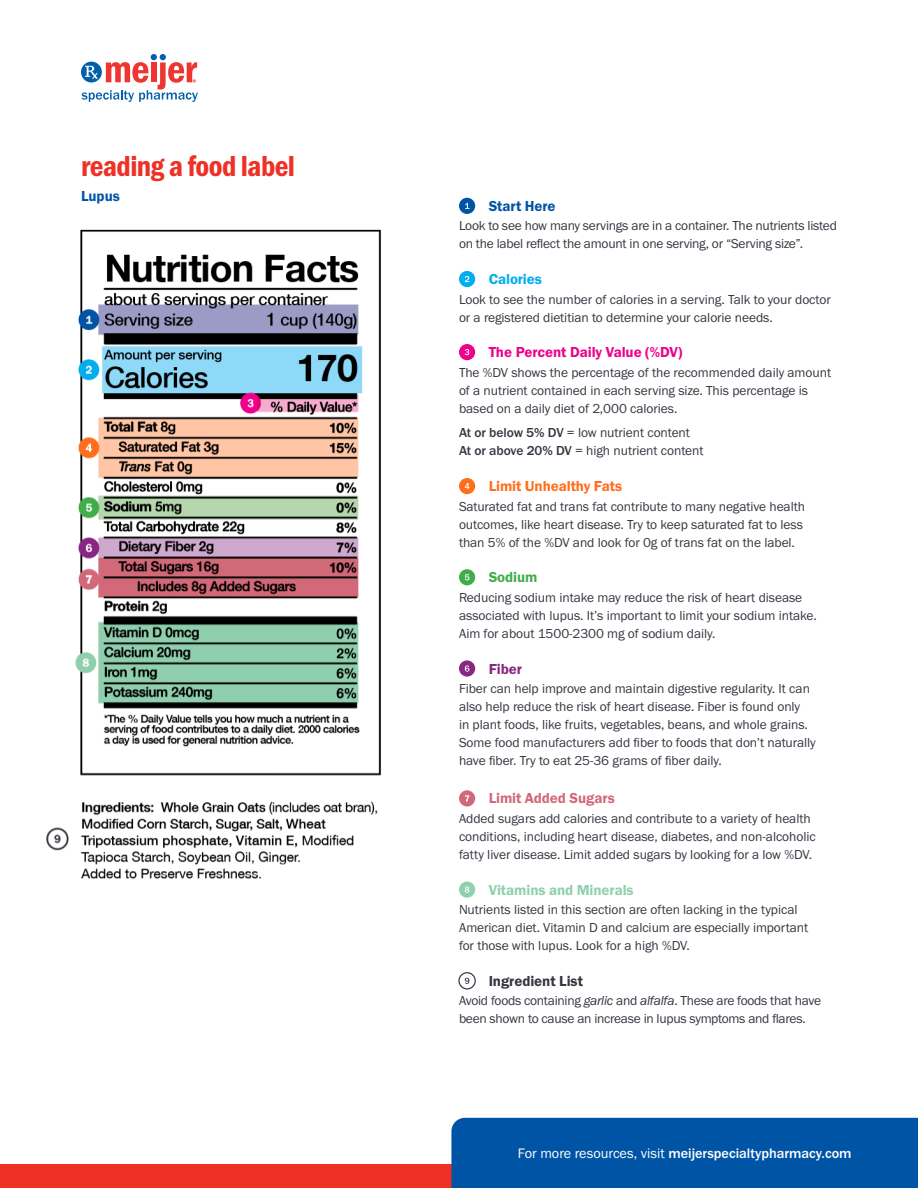
<style>
.page{position:relative;width:918px;height:1188px;background:#fff}
.page>*{position:absolute;margin:0;border:0;box-sizing:border-box;transform-origin:0 0}
.t1{font:30px "Franklin Gothic URW Con Dem";letter-spacing:-.02em;color:#ee3124}
.t2{font:15px "Franklin Gothic URW Dem";letter-spacing:-.005em;color:#ec008c}
.t3{font:15px "Franklin Gothic URW Dem";letter-spacing:-.005em;color:#90d0ae}
.t4{font:15px "Franklin Gothic URW Dem";letter-spacing:-.005em;color:#ff6e1d}
.t5{font:15px "Franklin Gothic URW Dem";letter-spacing:-.005em;color:#d26978}
.t6{font:15px "Franklin Gothic URW Dem";letter-spacing:-.005em;color:#0054a6}
.t7{font:15px "Franklin Gothic URW Dem";letter-spacing:-.005em;color:#343741}
.t8{font:15px "Franklin Gothic URW Dem";letter-spacing:-.005em;color:#00aeef}
.t9{font:15px "Franklin Gothic URW Dem";letter-spacing:-.005em;color:#41ad49}
.t10{font:15px "Franklin Gothic URW Dem";letter-spacing:-.005em;color:#872882}
.t11{font:500 14.25px "Franklin Gothic URW";color:#fff}
.t12{font:13.5px/18px "Franklin Gothic URW Boo";letter-spacing:-.005em;color:#343741}
.s1{font-family:"Franklin Gothic URW";font-weight:500}
.s2{font-family:"Franklin Gothic URW Boo Ita"}
.s3{font-family:"Franklin Gothic URW Boo";font-weight:400}
</style>
<div class="page">
<svg style="left:82px;top:54px;width:116px;height:48px"></svg>
<div style="left:0;top:1164px;width:918px;height:24px;background:#ee3124"></div>
<div style="left:451px;top:1118px;width:467px;height:70px;background:#0054a6"></div>
<div style="left:459px;top:198px;width:16px;height:16px;background:#0054a6;border-radius:50%"></div>
<svg style="left:465px;top:203px;width:5px;height:6px"></svg>
<div style="left:459px;top:271px;width:16px;height:16px;background:#00aeef;border-radius:50%"></div>
<svg style="left:465px;top:276px;width:4px;height:6px"></svg>
<div style="left:459px;top:569px;width:16px;height:16px;background:#41ad49;border-radius:50%"></div>
<svg style="left:465px;top:574px;width:5px;height:6px"></svg>
<div style="left:459px;top:660px;width:16px;height:17px;background:#872882;border-radius:50%"></div>
<svg style="left:465px;top:665px;width:4px;height:7px"></svg>
<div style="left:459px;top:344px;width:16px;height:16px;background:#ec008c;border-radius:50%"></div>
<svg style="left:465px;top:349px;width:4px;height:6px"></svg>
<div style="left:459px;top:478px;width:16px;height:16px;background:#ff6e1d;border-radius:50%"></div>
<svg style="left:465px;top:483px;width:4px;height:6px"></svg>
<div style="left:459px;top:790px;width:16px;height:17px;background:#d26978;border-radius:50%"></div>
<svg style="left:465px;top:795px;width:4px;height:6px"></svg>
<div style="left:459px;top:882px;width:16px;height:16px;background:#90d0ae;border-radius:50%"></div>
<svg style="left:465px;top:887px;width:4px;height:6px"></svg>
<div style="left:458px;top:972px;width:18px;height:18px;border:1px solid #343741;border-radius:50%"></div>
<svg style="left:465px;top:978px;width:4px;height:6px"></svg>
<img style="left:46px;top:229px;width:335px;height:650px">
<p class="t1" style="left:81px;top:146px;width:216px">reading a food label</p>
<p class="t6" style="left:81px;top:187px;width:40px">Lupus</p>
<p class="t6" style="left:489px;top:197px;width:68px">Start Here</p>
<p class="t12" style="left:459px;top:217px;width:380px">Look to see how many servings are in a container. The nutrients listed on the label reflect the amount in one serving, or “Serving size”.</p>
<p class="t8" style="left:489px;top:270px;width:55px">Calories</p>
<p class="t12" style="left:459px;top:290px;width:373px">Look to see the number of calories in a serving. Talk to your doctor or a registered dietitian to determine your calorie needs.</p>
<p class="t2" style="left:489px;top:343px;width:195px">The Percent Daily Value (%DV)</p>
<p class="t12" style="left:459px;top:363px;width:374px">The %DV shows the percentage of the recommended daily amount of a nutrient contained in each serving size. This percentage is based on a daily diet of 2,000 calories.</p>
<p class="t12" style="left:459px;top:424px;width:233px"><span class="s1">At or below 5% DV</span> = low nutrient content</p>
<p class="t12" style="left:459px;top:442px;width:246px"><span class="s1">At or above 20% DV</span> = high nutrient content</p>
<p class="t4" style="left:489px;top:477px;width:135px">Limit Unhealthy Fats</p>
<p class="t12" style="left:459px;top:497px;width:348px">Saturated fat and trans fat contribute to many negative health outcomes, like heart disease. Try to keep saturated fat to less than 5% of the %DV and look for 0g of trans fat on the label.</p>
<p class="t9" style="left:489px;top:568px;width:50px">Sodium</p>
<p class="t12" style="left:459px;top:588px;width:359px">Reducing sodium intake may reduce the risk of heart disease associated with lupus. It’s important to limit your sodium intake.<br>Aim for about 1500-2300 mg of sodium daily.</p>
<p class="t10" style="left:489px;top:659px;width:35px">Fiber</p>
<p class="t12" style="left:459px;top:679px;width:358px">Fiber can help improve and maintain digestive regularity. It can also help reduce the risk of heart disease. Fiber is found only<br>in plant foods, like fruits, vegetables, beans, and whole grains.<br>Some food manufacturers add fiber to foods that don’t naturally have fiber. Try to eat 25-36 grams of fiber daily.</p>
<p class="t5" style="left:489px;top:789px;width:128px">Limit Added Sugars</p>
<p class="t12" style="left:459px;top:809px;width:358px">Added sugars add calories and contribute to a variety of health conditions, including heart disease, diabetes, and non-alcoholic fatty liver disease. Limit added sugars by looking for a low %DV.</p>
<p class="t3" style="left:489px;top:880px;width:147px">Vitamins and Minerals</p>
<p class="t12" style="left:459px;top:900px;width:351px">Nutrients listed in this section are often lacking in the typical<br>American diet. Vitamin D and calcium are especially important for those with lupus. Look for a high %DV.</p>
<p class="t7" style="left:489px;top:972px;width:96px">Ingredient List</p>
<p class="t12" style="left:459px;top:992px;width:364px">Avoid foods containing <span class="s2">garlic</span> and <span class="s2">alfalfa</span>. These are foods that have been shown to cause an increase in lupus symptoms and flares.</p>
<p class="t11" style="left:518px;top:1144px;width:335px"><span class="s3">For more resources, visit</span> meijerspecialtypharmacy.com</p>
</div>
